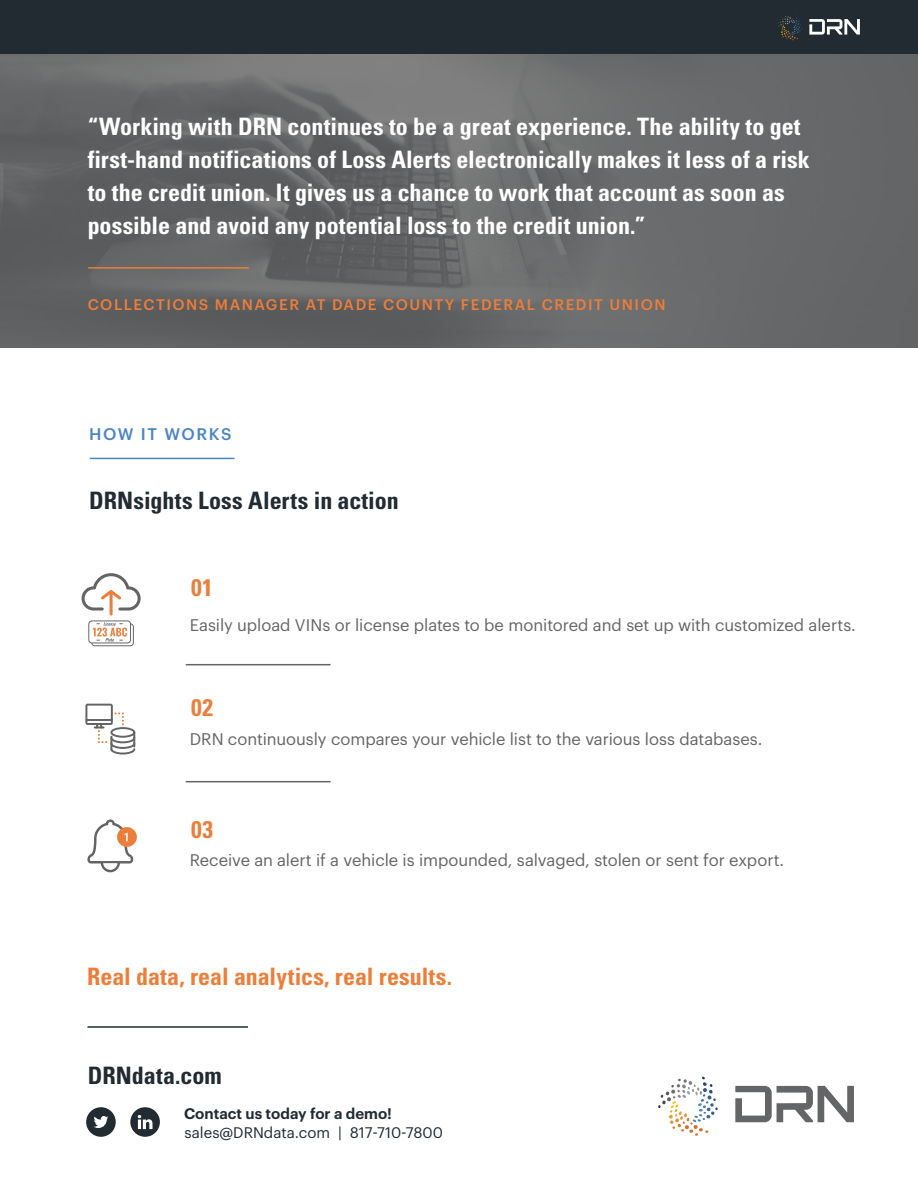
<style>
.page{position:relative;width:918px;height:1188px;background:#fff}
.page>*{position:absolute;margin:0;border:0;box-sizing:border-box;transform-origin:0 0}
.t1{font:700 condensed 24px/33px "Univers";color:#fff}
.t2{font:700 condensed 24px "Univers";color:#212b31}
.t3{font:700 condensed 24px "Univers";color:#ec7e3a}
.t4{font:700 condensed 24px "Univers";color:#ec7e3b}
.t5{font:16.5px "Graphik";color:#646464}
.t6{font:500 16.5px "Graphik";letter-spacing:.1em;color:#4c85c5}
.t7{font:500 15px "Graphik";letter-spacing:.1em;color:#ec7e3b}
.t8{font:15px "Graphik";color:#212a31}
.t9{font:600 15px "Graphik";color:#212b31}
</style>
<div class="page">
<svg style="left:0;top:54px;width:918px;height:293px;background:#676869"></svg>
<hr style="left:88px;top:267px;width:161px;height:2px;background:#ec7e3b">
<div style="left:0;top:0;width:918px;height:54px;background:#212b31"></div>
<svg style="left:778px;top:15px;width:24px;height:25px"></svg>
<svg style="left:809px;top:19px;width:51px;height:16px"></svg>
<hr style="left:90px;top:458px;width:145px;height:1px;background:#4c85c5">
<svg style="left:658px;top:1077px;width:60px;height:59px"></svg>
<svg style="left:735px;top:1086px;width:119px;height:36px"></svg>
<svg style="left:86px;top:1107px;width:30px;height:30px"></svg>
<svg style="left:130px;top:1107px;width:30px;height:30px"></svg>
<hr style="left:87px;top:1026px;width:161px;height:2px;background:#212b31">
<hr style="left:186px;top:664px;width:145px;height:1px;background:#646464">
<hr style="left:186px;top:781px;width:145px;height:1px;background:#646464">
<svg style="left:117px;top:827px;width:20px;height:20px"></svg>
<svg style="left:87px;top:820px;width:46px;height:52px"></svg>
<svg style="left:85px;top:704px;width:50px;height:51px"></svg>
<svg style="left:82px;top:573px;width:59px;height:73px"></svg>
<p class="t1" style="left:88px;top:110px;width:724px">“Working with DRN continues to be a great experience. The ability to get first-hand notifications of Loss Alerts electronically makes it less of a risk to the credit union. It gives us a chance to work that account as soon as possible and avoid any potential loss to the credit union.”</p>
<p class="t7" style="left:88px;top:293px;width:579px">COLLECTIONS MANAGER AT DADE COUNTY FEDERAL CREDIT UNION</p>
<p class="t6" style="left:89px;top:422px;width:144px">HOW IT WORKS</p>
<p class="t2" style="left:89px;top:485px;width:311px">DRNsights Loss Alerts in action</p>
<p class="t4" style="left:191px;top:573px;width:23px">01</p>
<p class="t5" style="left:190px;top:612px;width:668px">Easily upload VINs or license plates to be monitored and set up with customized alerts.</p>
<p class="t4" style="left:191px;top:693px;width:24px">02</p>
<p class="t5" style="left:190px;top:726px;width:574px">DRN continuously compares your vehicle list to the various loss databases.</p>
<p class="t4" style="left:191px;top:815px;width:24px">03</p>
<p class="t5" style="left:190px;top:848px;width:596px">Receive an alert if a vehicle is impounded, salvaged, stolen or sent for export.</p>
<p class="t3" style="left:87px;top:962px;width:367px">Real data, real analytics, real results.</p>
<p class="t2" style="left:88px;top:1060px;width:136px">DRNdata.com</p>
<p class="t9" style="left:184px;top:1102px;width:209px">Contact us today for a demo!</p>
<p class="t8" style="left:185px;top:1121px;width:260px">sales@DRNdata.com | 817-710-7800</p>
</div>
